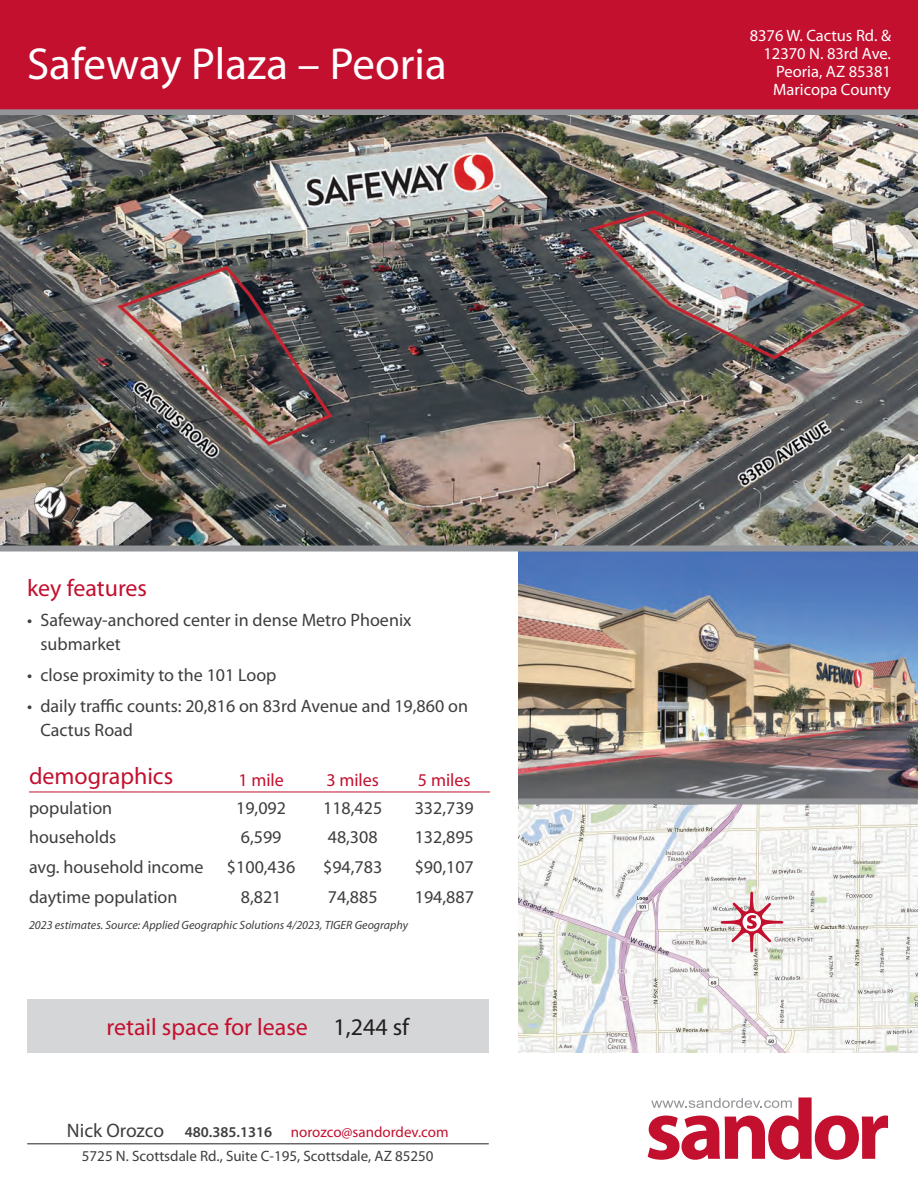
<style>
.page{position:relative;width:918px;height:1188px;background:#fff}
.page>*{position:absolute;margin:0;border:0;box-sizing:border-box;transform-origin:0 0}
.t1{font:45px "Myriad Pro";color:#fff}
.t2{font:24px "Myriad Pro";color:#c3102f}
.t3{font:18px/24px "Myriad Pro";color:#3e3e3f}
.t4{font:18px "Myriad Pro";color:#c3102f}
.t5{font:16.5px/18px "Myriad Pro";color:#fff;text-align:right}
.t6{font:15px/24px "Myriad Pro";color:#3e3e3f;text-align:center}
.t7{font:italic 12px "Myriad Pro";color:#3e3e3f}
.s1{color:#231f20}
.s2{font-size:19.5px}
.s3{font-weight:600}
.s4{color:#c3102f}
</style>
<div class="page">
<svg style="left:648px;top:1097px;width:240px;height:63px"></svg>
<div style="left:0;top:0;width:918px;height:110px;background:#c3102f"></div>
<div style="left:0;top:109px;width:918px;height:6px;background:#939598"></div>
<hr style="left:27px;top:1143px;width:462px;height:1px;background:#231f20">
<img style="left:0;top:115px;width:918px;height:431px">
<img style="left:518px;top:804px;width:400px;height:249px">
<svg style="left:721px;top:892px;width:62px;height:60px"></svg>
<img style="left:518px;top:552px;width:400px;height:246px">
<img style="left:27px;top:480px;width:46px;height:46px">
<div style="left:0;top:546px;width:918px;height:6px;background:#939598"></div>
<div style="left:518px;top:798px;width:400px;height:6px;background:#939598"></div>
<hr style="left:29px;top:792px;width:186px;height:1px;background:#c3102f">
<hr style="left:215px;top:792px;width:92px;height:1px;background:#c3102f">
<hr style="left:307px;top:792px;width:92px;height:1px;background:#c3102f">
<hr style="left:399px;top:792px;width:91px;height:1px;background:#c3102f">
<div style="left:27px;top:999px;width:462px;height:54px;background:#d5d6d8"></div>
<h1 class="t1" style="left:27px;top:36px;width:421px">Safeway Plaza – Peoria</h1>
<h2 class="t2" style="left:27px;top:573px;width:122px">key features</h2>
<p class="t3" style="left:40px;top:608px;width:373px;text-indent:-14px">• Safeway-anchored center in dense Metro Phoenix submarket</p>
<p class="t3" style="left:27px;top:663px;width:251px">• close proximity to the 101 Loop</p>
<p class="t3" style="left:40px;top:694px;width:429px;text-indent:-14px">• daily traffic counts: 20,816 on 83rd Avenue and 19,860 on<br>Cactus Road</p>
<h2 class="t2" style="left:29px;top:761px;width:146px">demographics</h2>
<p class="t4" style="left:238px;top:769px;width:47px">1 mile</p>
<p class="t4" style="left:326px;top:769px;width:54px">3 miles</p>
<p class="t4" style="left:418px;top:769px;width:54px">5 miles</p>
<p class="t3" style="left:29px;top:795px;width:85px">population</p>
<p class="t3" style="left:236px;top:795px;width:51px">19,092</p>
<p class="t3" style="left:323px;top:795px;width:61px">118,425</p>
<p class="t3" style="left:415px;top:795px;width:61px">332,739</p>
<p class="t3" style="left:29px;top:825px;width:89px">households</p>
<p class="t3" style="left:241px;top:825px;width:42px">6,599</p>
<p class="t3" style="left:328px;top:825px;width:51px">48,308</p>
<p class="t3" style="left:415px;top:825px;width:61px">132,895</p>
<p class="t3" style="left:29px;top:855px;width:176px">avg. household income</p>
<p class="t3" style="left:227px;top:855px;width:70px">$100,436</p>
<p class="t3" style="left:323px;top:855px;width:61px">$94,783</p>
<p class="t3" style="left:415px;top:855px;width:61px">$90,107</p>
<p class="t3" style="left:29px;top:884px;width:150px">daytime population</p>
<p class="t3" style="left:241px;top:884px;width:42px">8,821</p>
<p class="t3" style="left:328px;top:884px;width:51px">74,885</p>
<p class="t3" style="left:415px;top:884px;width:61px">194,887</p>
<p class="t7" style="left:29px;top:917px;width:381px">2023 estimates. Source: Applied Geographic Solutions 4/2023, TIGER Geography</p>
<h2 class="t2" style="left:106px;top:1012px;width:304px">retail space for lease <span class="s1">1,244 sf</span></h2>
<p class="t6" style="left:67px;top:1120px;width:383px"><span class="s2">Nick Orozco</span> <span class="s3">480.385.1316</span> <span class="s4">norozco@sandordev.com<br></span>5725 N. Scottsdale Rd., Suite C-195, Scottsdale, AZ 85250</p>
<p class="t5" style="left:750px;top:27px;width:143px">8376 W. Cactus Rd. &amp;<br>12370 N. 83rd Ave.<br>Peoria, AZ 85381<br>Maricopa County</p>
</div>
